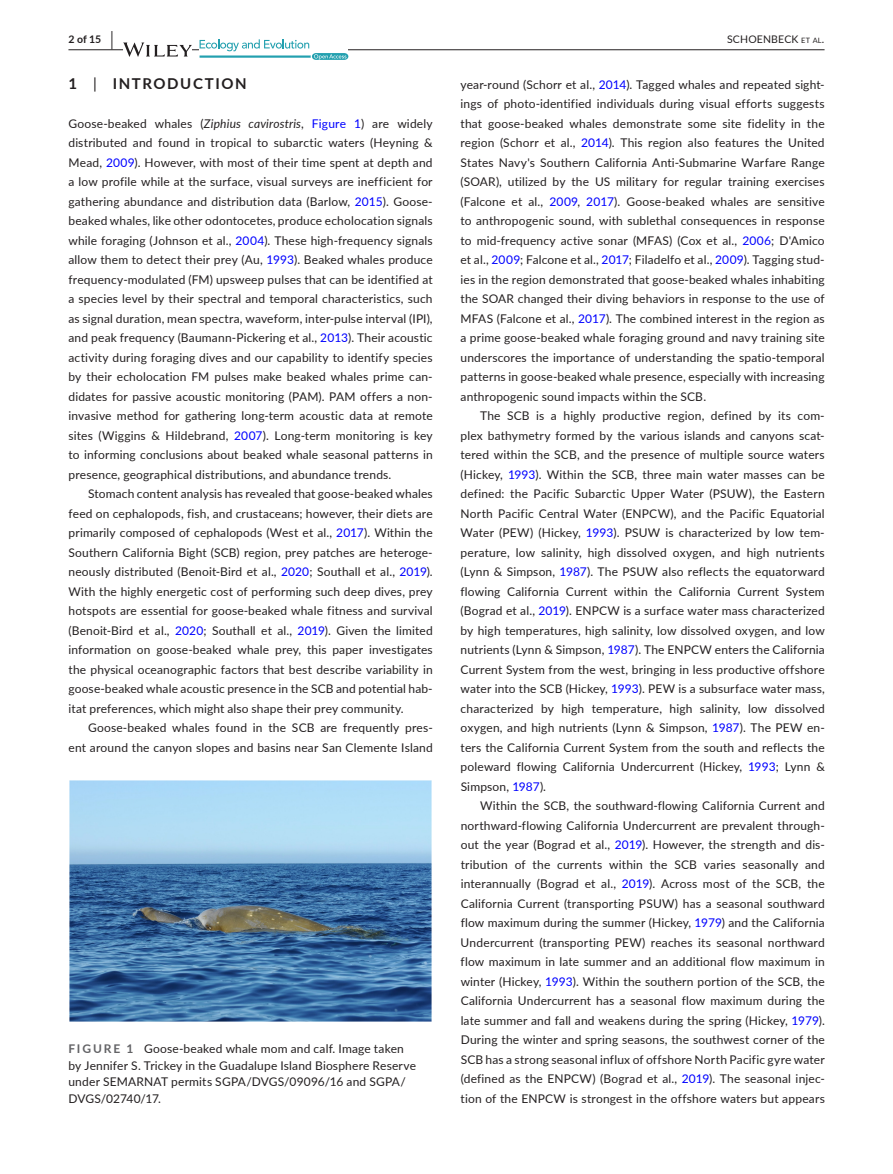
<style>
.page{position:relative;width:893px;height:1174px;background:#fff}
.page>*{position:absolute;margin:0;border:0;box-sizing:border-box;transform-origin:0 0}
.t1{font:700 15px "Lato";letter-spacing:.105em;color:#231f20}
.t2{font:12px/19.5px "Lato";letter-spacing:.015em;color:#231f20;text-align:justify}
.t3{font:10.5px "Lato";letter-spacing:.02em;color:#231f20}
.t4{font:700 10.5px "Lato";color:#231f20}
.s1{font-size:19.5px}
.s2{font-size:7.35px}
.s3{font-weight:400}
.s4{font-style:italic}
.s5{color:#00f}
.s6{font-weight:700;color:#636366}
</style>
<div class="page">
<hr style="left:68px;top:49px;width:756px;height:1px;background:#231f20">
<svg style="left:123px;top:42px;width:69px;height:15px"></svg>
<svg style="left:200px;top:39px;width:148px;height:21px"></svg>
<img style="left:70px;top:780px;width:361px;height:241px">
<p class="t4" style="left:68px;top:31px;width:46px">2 of 15 <span class="s1">|</span></p>
<p class="t3" style="left:727px;top:31px;width:99px">SCHOENBECK <span class="s2">et al</span>.</p>
<p class="t1" style="left:68px;top:72px;width:180px">1 <span class="s3">|</span> INTRODUCTION</p>
<p class="t2" style="left:68px;top:113px;width:366px">Goose-beaked whales (<span class="s4">Ziphius cavirostris</span>, <span class="s5">Figure 1</span>) are widely distributed and found in tropical to subarctic waters (Heyning &amp; Mead, <span class="s5">2009</span>). However, with most of their time spent at depth and a low profile while at the surface, visual surveys are inefficient for gathering abundance and distribution data (Barlow, <span class="s5">2015</span>). Goose&shy;beaked whales, like other odontocetes, produce echolocation signals while foraging (Johnson et al., <span class="s5">2004</span>). These high-frequency signals allow them to detect their prey (Au, <span class="s5">1993</span>). Beaked whales produce frequency-modulated (FM) upsweep pulses that can be identified at a species level by their spectral and temporal characteristics, such as signal duration, mean spectra, waveform, inter-pulse interval (IPI), and peak frequency (Baumann-Pickering et al., <span class="s5">2013</span>). Their acoustic activity during foraging dives and our capability to identify species by their echolocation FM pulses make beaked whales prime can&shy;didates for passive acoustic monitoring (PAM). PAM offers a non&shy;invasive method for gathering long-term acoustic data at remote sites (Wiggins &amp; Hildebrand, <span class="s5">2007</span>). Long-term monitoring is key to informing conclusions about beaked whale seasonal patterns in presence, geographical distributions, and abundance trends.</p>
<p class="t2" style="left:69px;top:483px;width:366px;text-indent:19px">Stomach content analysis has revealed that goose-beaked whales feed on cephalopods, fish, and crustaceans; however, their diets are primarily composed of cephalopods (West et al., <span class="s5">2017</span>). Within the Southern California Bight (SCB) region, prey patches are heteroge&shy;neously distributed (Benoit-Bird et al., <span class="s5">2020</span>; Southall et al., <span class="s5">2019</span>).<br>With the highly energetic cost of performing such deep dives, prey hotspots are essential for goose-beaked whale fitness and survival (Benoit-Bird et al., <span class="s5">2020</span>; Southall et al., <span class="s5">2019</span>). Given the limited information on goose-beaked whale prey, this paper investigates the physical oceanographic factors that best describe variability in goose-beaked whale acoustic presence in the SCB and potential hab&shy;itat preferences, which might also shape their prey community.</p>
<p class="t2" style="left:69px;top:717px;width:366px;text-align:right">Goose-beaked whales found in the SCB are frequently pres&shy;ent around the canyon slopes and basins near San Clemente Island</p>
<p class="t2" style="left:460px;top:74px;width:366px">year-round (Schorr et al., <span class="s5">2014</span>). Tagged whales and repeated sight&shy;ings of photo-identified individuals during visual efforts suggests that goose-beaked whales demonstrate some site fidelity in the region (Schorr et al., <span class="s5">2014</span>). This region also features the United States Navy's Southern California Anti-Submarine Warfare Range (SOAR), utilized by the US military for regular training exercises (Falcone et al., <span class="s5">2009</span>, <span class="s5">2017</span>). Goose-beaked whales are sensitive to anthropogenic sound, with sublethal consequences in response to mid-frequency active sonar (MFAS) (Cox et al., <span class="s5">2006</span>; D'Amico et al., <span class="s5">2009</span>; Falcone et al., <span class="s5">2017</span>; Filadelfo et al., <span class="s5">2009</span>). Tagging stud&shy;ies in the region demonstrated that goose-beaked whales inhabiting the SOAR changed their diving behaviors in response to the use of MFAS (Falcone et al., <span class="s5">2017</span>). The combined interest in the region as a prime goose-beaked whale foraging ground and navy training site underscores the importance of understanding the spatio-temporal patterns in goose-beaked whale presence, especially with increasing anthropogenic sound impacts within the SCB.</p>
<p class="t2" style="left:460px;top:405px;width:366px;text-indent:19px">The SCB is a highly productive region, defined by its com&shy;plex bathymetry formed by the various islands and canyons scat&shy;tered within the SCB, and the presence of multiple source waters (Hickey, <span class="s5">1993</span>). Within the SCB, three main water masses can be defined: the Pacific Subarctic Upper Water (PSUW), the Eastern North Pacific Central Water (ENPCW), and the Pacific Equatorial Water (PEW) (Hickey, <span class="s5">1993</span>). PSUW is characterized by low tem&shy;perature, low salinity, high dissolved oxygen, and high nutrients (Lynn &amp; Simpson, <span class="s5">1987</span>). The PSUW also reflects the equatorward flowing California Current within the California Current System (Bograd et al., <span class="s5">2019</span>). ENPCW is a surface water mass characterized by high temperatures, high salinity, low dissolved oxygen, and low nutrients (Lynn &amp; Simpson, <span class="s5">1987</span>). The ENPCW enters the California Current System from the west, bringing in less productive offshore water into the SCB (Hickey, <span class="s5">1993</span>). PEW is a subsurface water mass, characterized by high temperature, high salinity, low dissolved oxygen, and high nutrients (Lynn &amp; Simpson, <span class="s5">1987</span>). The PEW en&shy;ters the California Current System from the south and reflects the poleward flowing California Undercurrent (Hickey, <span class="s5">1993</span>; Lynn &amp; Simpson, <span class="s5">1987</span>).</p>
<p class="t2" style="left:461px;top:795px;width:366px;text-indent:20px">Within the SCB, the southward-flowing California Current and northward-flowing California Undercurrent are prevalent through&shy;out the year (Bograd et al., <span class="s5">2019</span>). However, the strength and dis&shy;tribution of the currents within the SCB varies seasonally and interannually (Bograd et al., <span class="s5">2019</span>). Across most of the SCB, the California Current (transporting PSUW) has a seasonal southward flow maximum during the summer (Hickey, <span class="s5">1979</span>) and the California Undercurrent (transporting PEW) reaches its seasonal northward flow maximum in late summer and an additional flow maximum in winter (Hickey, <span class="s5">1993</span>). Within the southern portion of the SCB, the California Undercurrent has a seasonal flow maximum during the late summer and fall and weakens during the spring (Hickey, <span class="s5">1979</span>).<br>During the winter and spring seasons, the southwest corner of the SCB has a strong seasonal influx of offshore North Pacific gyre water (defined as the ENPCW) (Bograd et al., <span class="s5">2019</span>). The seasonal injec&shy;tion of the ENPCW is strongest in the offshore waters but appears</p>
<p class="t2" style="left:68px;top:1040px;width:349px;line-height:16.5px;text-align:left"><span class="s6">FIGURE 1</span> Goose-beaked whale mom and calf. Image taken by Jennifer S. Trickey in the Guadalupe Island Biosphere Reserve under SEMARNAT permits SGPA/DVGS/09096/16 and SGPA/ DVGS/02740/17.</p>
</div>
